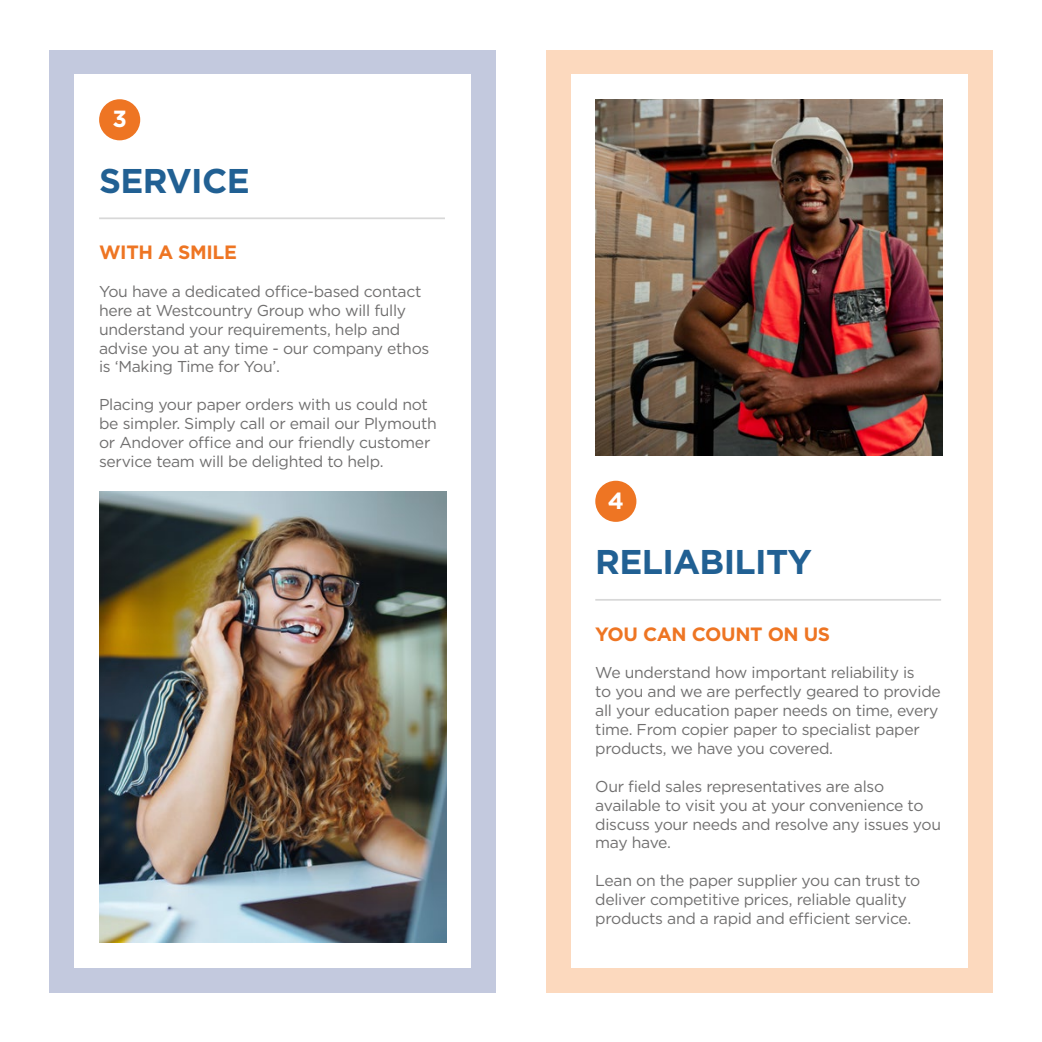
<style>
.page{position:relative;width:1042px;height:1042px;background:#fff}
.page>*{position:absolute;margin:0;border:0;box-sizing:border-box;transform-origin:0 0}
.t1{font:700 34.3px "Gotham";letter-spacing:-.02em;color:#216093}
.t2{font:700 23.45px "Gotham";color:#fff}
.t3{font:700 19.25px "Gotham";letter-spacing:-.02em;color:#ee7523}
.t4{font:15.75px/18.9px "Gotham";letter-spacing:-.02em;color:#706f6f}
</style>
<div class="page">
<div style="left:546px;top:50px;width:446px;height:942px;background:#fcd9be"></div>
<div style="left:50px;top:50px;width:446px;height:942px;background:#c3c9de"></div>
<div style="left:570px;top:74px;width:397px;height:894px;background:#fff"></div>
<div style="left:74px;top:74px;width:397px;height:894px;background:#fff"></div>
<img style="left:595px;top:99px;width:348px;height:357px">
<img style="left:99px;top:492px;width:347px;height:451px">
<div style="left:595px;top:481px;width:41px;height:41px;background:#ee7523;border-radius:50%"></div>
<div style="left:99px;top:99px;width:41px;height:41px;background:#ee7523;border-radius:50%"></div>
<hr style="left:595px;top:599px;width:346px;height:2px;background:#d8d8d8">
<hr style="left:99px;top:217px;width:346px;height:2px;background:#d8d8d8">
<h2 class="t2" style="left:112px;top:103px;width:16px">3</h2>
<h1 class="t1" style="left:99px;top:158px;width:152px">SERVICE</h1>
<p class="t3" style="left:99px;top:240px;width:139px">WITH A SMILE</p>
<p class="t4" style="left:99px;top:281px;width:332px">You have a dedicated office-based contact here at Westcountry Group who will fully understand your requirements, help and advise you at any time - our company ethos is ‘Making Time for You’.</p>
<p class="t4" style="left:99px;top:395px;width:339px">Placing your paper orders with us could not be simpler. Simply call or email our Plymouth or Andover office and our friendly customer service team will be delighted to help.</p>
<h2 class="t2" style="left:608px;top:485px;width:18px">4</h2>
<h1 class="t1" style="left:595px;top:539px;width:218px">RELIABILITY</h1>
<p class="t3" style="left:595px;top:621px;width:236px">YOU CAN COUNT ON US</p>
<p class="t4" style="left:595px;top:663px;width:347px">We understand how important reliability is<br>to you and we are perfectly geared to provide all your education paper needs on time, every time. From copier paper to specialist paper products, we have you covered.</p>
<p class="t4" style="left:595px;top:776px;width:347px">Our field sales representatives are also available to visit you at your convenience to discuss your needs and resolve any issues you may have.</p>
<p class="t4" style="left:595px;top:871px;width:327px">Lean on the paper supplier you can trust to deliver competitive prices, reliable quality products and a rapid and efficient service.</p>
</div>
